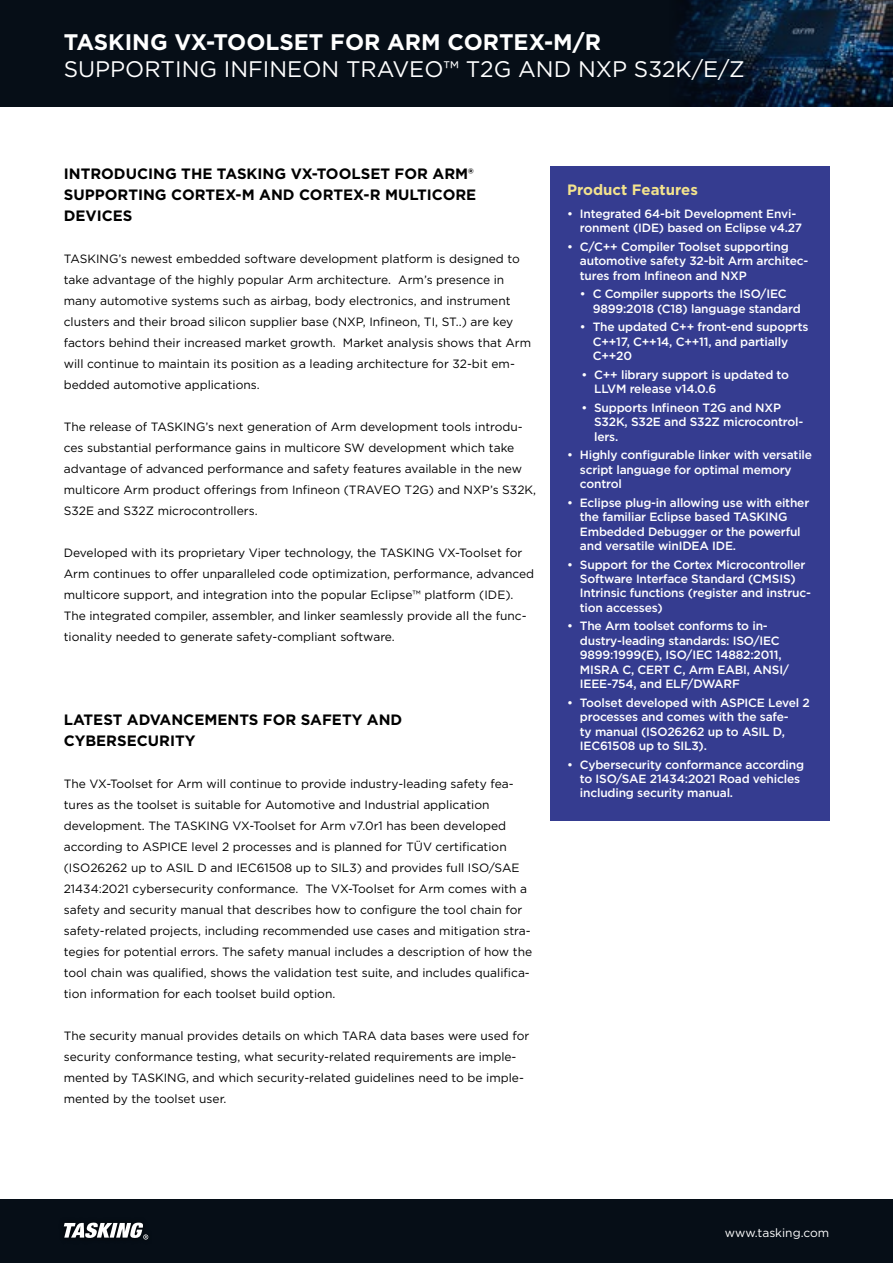
<style>
.page{position:relative;width:893px;height:1263px;background:#fff}
.page>*{position:absolute;margin:0;border:0;box-sizing:border-box;transform-origin:0 0}
.t1{font:22.5px "Gotham";color:#fff}
.t2{font:700 22.5px "Gotham";color:#fff}
.t3{font:700 15px/21px "Gotham";color:#000}
.t4{font:700 15px "Gotham";color:#f3e38d}
.t5{font:12px/21px "Gotham Pro";color:#000}
.t6{font:500 12px/14.4px "Gotham";letter-spacing:-.015em;color:#fff}
.t7{font:12px "Gotham";color:#fff}
</style>
<div class="page">
<div style="left:0;top:1199px;width:893px;height:64px;background:#060e17"></div>
<div style="left:0;top:0;width:893px;height:106px;background:#060e17"></div>
<img style="left:674px;top:0;width:219px;height:106px">
<svg style="left:64px;top:1222px;width:84px;height:17px"></svg>
<div style="left:550px;top:166px;width:279px;height:655px;background:#353c90"></div>
<h1 class="t2" style="left:64px;top:27px;width:539px">TASKING VX-TOOLSET FOR ARM CORTEX-M/R</h1>
<h1 class="t1" style="left:64px;top:55px;width:683px">SUPPORTING INFINEON TRAVEO™ T2G AND NXP S32K/E/Z</h1>
<p class="t3" style="left:64px;top:163px;width:414px">INTRODUCING THE TASKING VX-TOOLSET FOR ARM®<br>SUPPORTING CORTEX-M AND CORTEX-R MULTICORE<br>DEVICES</p>
<p class="t5" style="left:64px;top:248px;width:469px">TASKING’s newest embedded software development platform is designed to take advantage of the highly popular Arm architecture. Arm’s presence in many automotive systems such as airbag, body electronics, and instrument clusters and their broad silicon supplier base (NXP, Infineon, TI, ST..) are key factors behind their increased market growth. Market analysis shows that Arm will continue to maintain its position as a leading architecture for 32-bit em&shy;bedded automotive applications.</p>
<p class="t5" style="left:64px;top:416px;width:474px">The release of TASKING’s next generation of Arm development tools introdu&shy;ces substantial performance gains in multicore SW development which take advantage of advanced performance and safety features available in the new multicore Arm product offerings from Infineon (TRAVEO T2G) and NXP’s S32K, S32E and S32Z microcontrollers.</p>
<p class="t5" style="left:64px;top:542px;width:472px">Developed with its proprietary Viper technology, the TASKING VX-Toolset for Arm continues to offer unparalleled code optimization, performance, advanced multicore support, and integration into the popular Eclipse™ platform (IDE).<br>The integrated compiler, assembler, and linker seamlessly provide all the func&shy;tionality needed to generate safety-compliant software.</p>
<p class="t3" style="left:64px;top:709px;width:340px">LATEST ADVANCEMENTS FOR SAFETY AND<br>CYBERSECURITY</p>
<p class="t5" style="left:64px;top:773px;width:470px">The VX-Toolset for Arm will continue to provide industry-leading safety fea&shy;tures as the toolset is suitable for Automotive and Industrial application development. The TASKING VX-Toolset for Arm v7.0r1 has been developed according to ASPICE level 2 processes and is planned for TÜV certification (ISO26262 up to ASIL D and IEC61508 up to SIL3) and provides full ISO/SAE 21434:2021 cybersecurity conformance. The VX-Toolset for Arm comes with a safety and security manual that describes how to configure the tool chain for safety-related projects, including recommended use cases and mitigation stra&shy;tegies for potential errors. The safety manual includes a description of how the tool chain was qualified, shows the validation test suite, and includes qualifica&shy;tion information for each toolset build option.</p>
<p class="t5" style="left:64px;top:1025px;width:467px">The security manual provides details on which TARA data bases were used for security conformance testing, what security-related requirements are imple&shy;mented by TASKING, and which security-related guidelines need to be imple&shy;mented by the toolset user.</p>
<p class="t4" style="left:567px;top:180px;width:132px">Product Features</p>
<p class="t6" style="left:580px;top:206px;width:224px;text-indent:-13px">• Integrated 64-bit Development Envi&shy;ronment (IDE) based on Eclipse v4.27</p>
<p class="t6" style="left:580px;top:239px;width:230px;text-indent:-13px">• C/C++ Compiler Toolset supporting automotive safety 32-bit Arm architec&shy;tures from Infineon and NXP</p>
<p class="t6" style="left:593px;top:287px;width:210px;text-indent:-13px">• C Compiler supports the ISO/IEC<br>9899:2018 (C18) language standard</p>
<p class="t6" style="left:593px;top:320px;width:217px;text-indent:-13px">• The updated C++ front-end supoprts<br>C++17, C++14, C++11, and partially<br>C++20</p>
<p class="t6" style="left:594px;top:367px;width:196px;text-indent:-13px">• C++ library support is updated to<br>LLVM release v14.0.6</p>
<p class="t6" style="left:594px;top:400px;width:211px;text-indent:-13px">• Supports Infineon T2G and NXP<br>S32K, S32E and S32Z microcontrol&shy;lers.</p>
<p class="t6" style="left:580px;top:448px;width:234px;text-indent:-13px">• Highly configurable linker with versatile script language for optimal memory control</p>
<p class="t6" style="left:580px;top:495px;width:231px;text-indent:-13px">• Eclipse plug-in allowing use with either the familiar Eclipse based TASKING Embedded Debugger or the powerful and versatile winIDEA IDE.</p>
<p class="t6" style="left:580px;top:557px;width:233px;text-indent:-13px">• Support for the Cortex Microcontroller Software Interface Standard (CMSIS)<br>Intrinsic functions (register and instruc&shy;tion accesses)</p>
<p class="t6" style="left:580px;top:619px;width:211px;text-indent:-13px">• The Arm toolset conforms to in&shy;dustry-leading standards: ISO/IEC<br>9899:1999(E), ISO/IEC 14882:2011,<br>MISRA C, CERT C, Arm EABI, ANSI/<br>IEEE-754, and ELF/DWARF</p>
<p class="t6" style="left:580px;top:695px;width:231px;text-indent:-13px">• Toolset developed with ASPICE Level 2 processes and comes with the safe-<br>ty manual (ISO26262 up to ASIL D,<br>IEC61508 up to SIL3).</p>
<p class="t6" style="left:580px;top:757px;width:226px;text-indent:-13px">• Cybersecurity conformance according to ISO/SAE 21434:2021 Road vehicles including security manual.</p>
<p class="t7" style="left:725px;top:1225px;width:106px">www.tasking.com</p>
</div>
